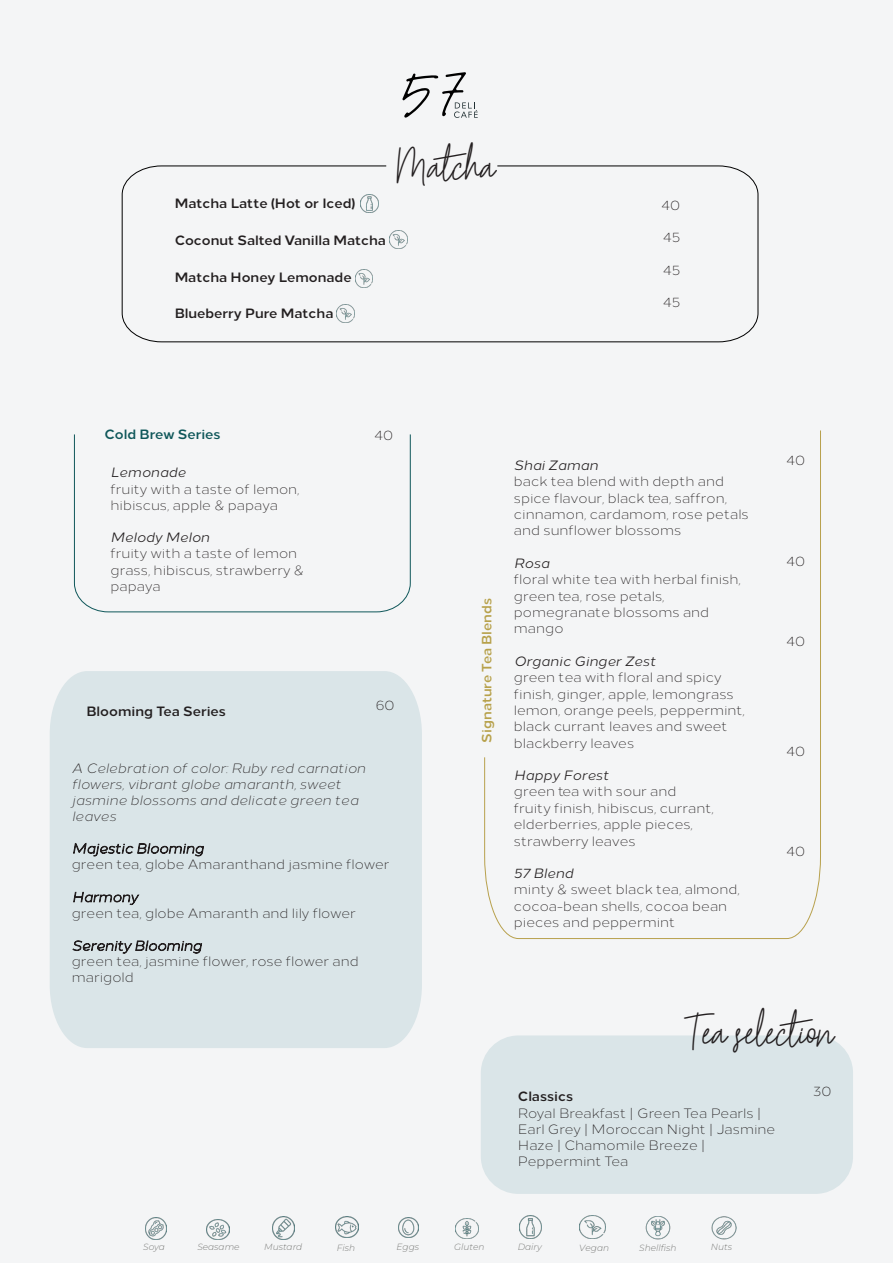
<style>
.page{position:relative;width:893px;height:1263px;background:#f4f5f6}
.page>*{position:absolute;margin:0;border:0;box-sizing:border-box;transform-origin:0 0}
.t1{font:45px "Hesterica";color:#231f20}
.t2{font:300 13.5px/16.4px "Loew";color:#231f20}
.t3{font:italic 300 13.5px/16.2px "Loew";color:#231f20}
.t4{font:700 13.5px "Loew";color:#231f20}
.t5{font:700 13.5px "Loew";color:#b7a14b}
.t6{font:700 13.5px "Loew";color:#0f575a}
.t7{font:italic 300 9px "Montserrat";color:#7d7e7c}
.s1{font-weight:400;font-style:italic}
.s2{font-style:italic}
.s3{font-weight:700}
</style>
<div class="page">
<svg style="left:402px;top:72px;width:76px;height:46px"></svg>
<svg style="left:122px;top:166px;width:636px;height:176px"></svg>
<svg style="left:74px;top:434px;width:337px;height:178px"></svg>
<svg style="left:484px;top:430px;width:337px;height:509px"></svg>
<div style="left:50px;top:671px;width:372px;height:377px;background:#dae5e8"></div>
<img style="left:361px;top:195px;width:17px;height:18px">
<img style="left:390px;top:231px;width:18px;height:17px">
<img style="left:355px;top:270px;width:18px;height:18px">
<img style="left:337px;top:305px;width:18px;height:18px">
<div style="left:481px;top:1035px;width:372px;height:159px;background:#dae5e8;border-radius:38px"></div>
<img style="left:455px;top:1218px;width:23px;height:20px">
<img style="left:520px;top:1216px;width:22px;height:22px">
<img style="left:580px;top:1216px;width:25px;height:22px">
<img style="left:645px;top:1217px;width:25px;height:22px">
<img style="left:712px;top:1217px;width:24px;height:22px">
<img style="left:398px;top:1217px;width:21px;height:21px">
<img style="left:335px;top:1217px;width:23px;height:21px">
<img style="left:272px;top:1217px;width:23px;height:22px">
<img style="left:207px;top:1220px;width:23px;height:19px">
<img style="left:146px;top:1218px;width:21px;height:21px">
<p class="t4" style="left:175px;top:192px;width:182px">Matcha Latte (Hot or Iced)</p>
<p class="t4" style="left:175px;top:229px;width:213px">Coconut Salted Vanilla Matcha</p>
<p class="t4" style="left:175px;top:266px;width:179px">Matcha Honey Lemonade</p>
<p class="t4" style="left:175px;top:303px;width:160px">Blueberry Pure Matcha</p>
<p class="t1" style="left:397px;top:130px;width:101px">Matcha</p>
<p class="t2" style="left:661px;top:196px;width:20px">40</p>
<p class="t2" style="left:663px;top:228px;width:18px">45</p>
<p class="t2" style="left:663px;top:261px;width:18px">45</p>
<p class="t2" style="left:663px;top:293px;width:18px">45</p>
<p class="t6" style="left:105px;top:423px;width:118px">Cold Brew Series</p>
<p class="t2" style="left:375px;top:426px;width:20px">40</p>
<p class="t2" style="left:111px;top:463px;width:191px"><span class="s1">Lemonade<br></span>fruity with a taste of lemon, hibiscus, apple &amp; papaya</p>
<p class="t2" style="left:111px;top:528px;width:195px"><span class="s1">Melody Melon<br></span>fruity with a taste of lemon grass, hibiscus, strawberry &amp; papaya</p>
<p class="t4" style="left:87px;top:700px;width:141px">Blooming Tea Series</p>
<p class="t2" style="left:376px;top:696px;width:20px">60</p>
<p class="t3" style="left:72px;top:759px;width:295px">A Celebration of color: Ruby red carnation flowers, vibrant globe amaranth, sweet jasmine blossoms and delicate green tea leaves</p>
<p class="t2" style="left:72px;top:839px;width:319px"><span class="s2">Majestic Blooming<br></span>green tea, globe Amaranthand jasmine flower</p>
<p class="t2" style="left:72px;top:888px;width:286px"><span class="s2">Harmony<br></span>green tea, globe Amaranth and lily flower</p>
<p class="t2" style="left:72px;top:936px;width:288px;line-height:15.9px"><span class="s2">Serenity Blooming<br></span>green tea, jasmine flower, rose flower and marigold</p>
<p class="t5" style="left:476px;top:743px;width:146px;rotate:-90deg">Signature Tea Blends</p>
<p class="t2" style="left:514px;top:456px;width:236px"><span class="s1">Shai Zaman<br></span>back tea blend with depth and spice flavour, black tea, saffron, cinnamon, cardamom, rose petals and sunflower blossoms</p>
<p class="t2" style="left:514px;top:554px;width:228px"><span class="s1">Rosa<br></span>floral white tea with herbal finish, green tea, rose petals, pomegranate blossoms and mango</p>
<p class="t2" style="left:514px;top:652px;width:232px"><span class="s1">Organic Ginger Zest<br></span>green tea with floral and spicy finish, ginger, apple, lemongrass lemon, orange peels, peppermint, black currant leaves and sweet blackberry leaves</p>
<p class="t2" style="left:514px;top:766px;width:201px"><span class="s1">Happy Forest<br></span>green tea with sour and fruity finish, hibiscus, currant, elderberries, apple pieces, strawberry leaves</p>
<p class="t2" style="left:514px;top:864px;width:227px"><span class="s1">57 Blend<br></span>minty &amp; sweet black tea, almond, cocoa-bean shells, cocoa bean pieces and peppermint</p>
<p class="t2" style="left:786px;top:451px;width:20px">40</p>
<p class="t2" style="left:786px;top:552px;width:20px">40</p>
<p class="t2" style="left:786px;top:632px;width:20px">40</p>
<p class="t2" style="left:786px;top:742px;width:20px">40</p>
<p class="t2" style="left:786px;top:842px;width:20px">40</p>
<p class="t1" style="left:687px;top:996px;width:149px">Tea selection</p>
<p class="t2" style="left:518px;top:1087px;width:259px"><span class="s3">Classics<br></span>Royal Breakfast | Green Tea Pearls |<br>Earl Grey | Moroccan Night | Jasmine<br>Haze | Chamomile Breeze |<br>Peppermint Tea</p>
<p class="t2" style="left:813px;top:1082px;width:20px">30</p>
<p class="t7" style="left:143px;top:1241px;width:23px">Soya</p>
<p class="t7" style="left:197px;top:1241px;width:44px">Seasame</p>
<p class="t7" style="left:264px;top:1241px;width:40px">Mustard</p>
<p class="t7" style="left:337px;top:1242px;width:20px">Fish</p>
<p class="t7" style="left:397px;top:1241px;width:24px">Eggs</p>
<p class="t7" style="left:454px;top:1241px;width:32px">Gluten</p>
<p class="t7" style="left:518px;top:1241px;width:26px">Dairy</p>
<p class="t7" style="left:579px;top:1242px;width:31px">Vegan</p>
<p class="t7" style="left:639px;top:1242px;width:39px">Shellfish</p>
<p class="t7" style="left:711px;top:1241px;width:23px">Nuts</p>
</div>
